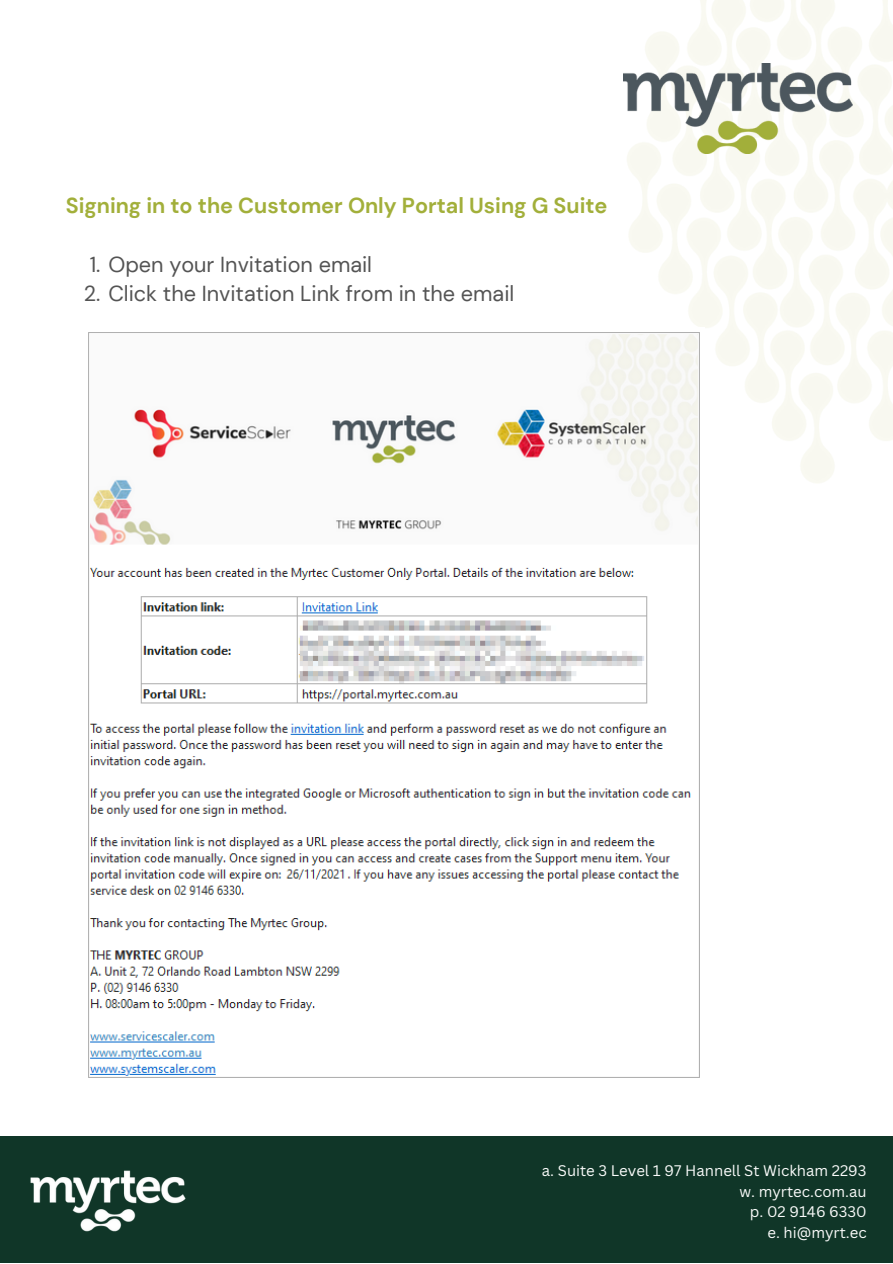
<style>
.page{position:relative;width:893px;height:1264px;background:#fff}
.page>*{position:absolute;margin:0;border:0;box-sizing:border-box;transform-origin:0 0}
.t1{font:21.6px "DM Sans";color:#545454}
.t2{font:700 21.6px "DM Sans";color:#a2af3a}
.t3{font:15px "Canva Sans";color:#fafbfa}
</style>
<div class="page">
<img style="left:627px;top:0;width:265px;height:483px">
<img style="left:623px;top:64px;width:229px;height:90px">
<img style="left:88px;top:327px;width:616px;height:751px">
<div style="left:0;top:1136px;width:892px;height:126px;background:#103628"></div>
<img style="left:30px;top:1170px;width:156px;height:62px">
<p class="t2" style="left:66px;top:192px;width:543px">Signing in to the Customer Only Portal Using G Suite</p>
<p class="t1" style="left:90px;top:250px;width:284px">1. Open your Invitation email</p>
<p class="t1" style="left:84px;top:280px;width:432px">2. Click the Invitation Link from in the email</p>
<p class="t3" style="left:542px;top:1159px;width:326px">a. Suite 3 Level 1 97 Hannell St Wickham 2293</p>
<p class="t3" style="left:739px;top:1180px;width:129px">w. myrtec.com.au</p>
<p class="t3" style="left:749px;top:1200px;width:118px">p. 02 9146 6330</p>
<p class="t3" style="left:767px;top:1221px;width:101px">e. hi@myrt.ec</p>
</div>
